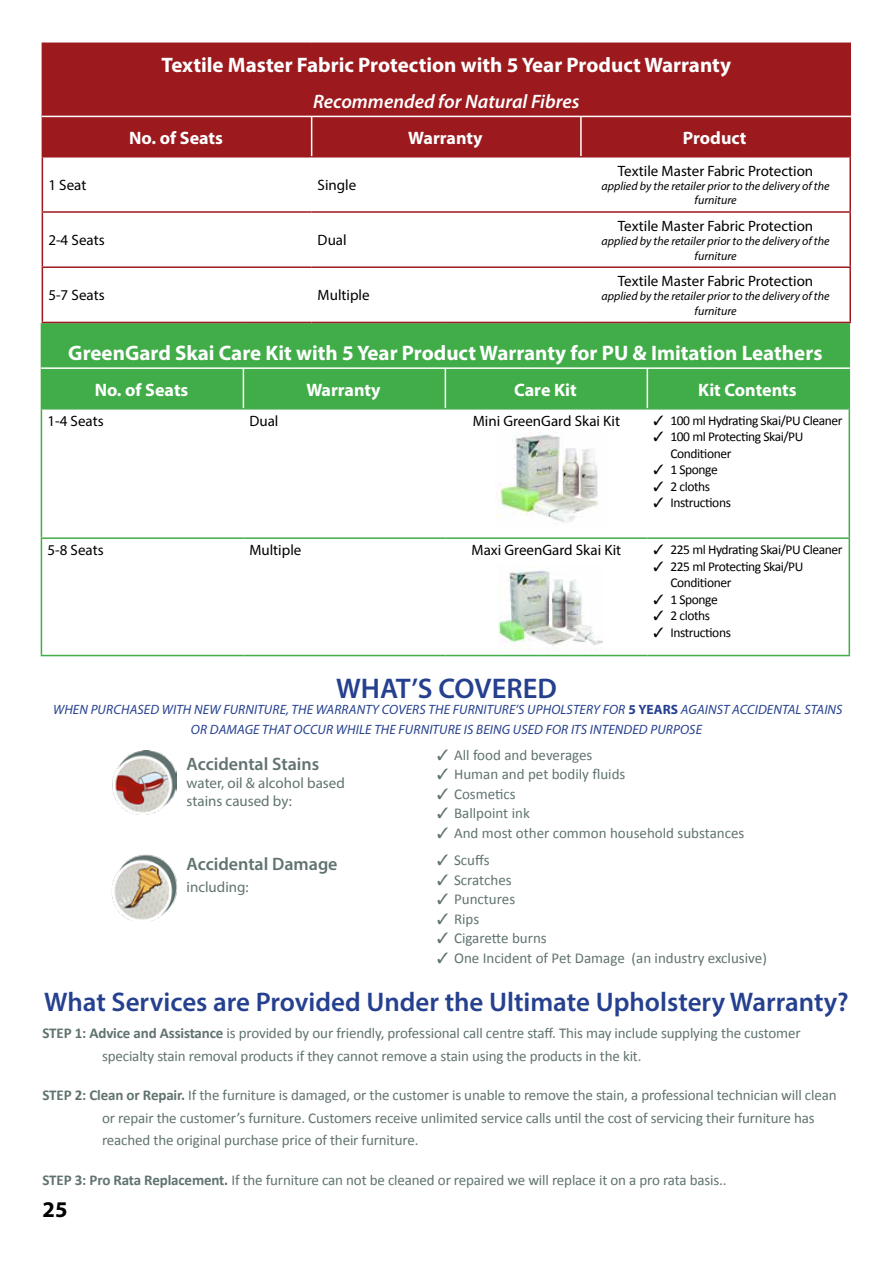
<style>
.page{position:relative;width:893px;height:1263px;background:#fff}
.page>*{position:absolute;margin:0;border:0;box-sizing:border-box;transform-origin:0 0}
.t1{font:600 28.5px "Myriad Pro";color:#25408f}
.t2{font:600 27px "Myriad Pro";color:#25408f}
.t3{font:700 22.5px "Myriad Pro";color:#000}
.t4{font:700 21px "Myriad Pro";color:#fff}
.t5{font:italic 600 19.5px "Myriad Pro";color:#fff}
.t6{font:700 18px "Myriad Pro";color:#fff}
.t7{font:600 18px "Myriad Pro";color:#607370}
.t8{font:15px/22.5px "Calibri";letter-spacing:-.01em;color:#607370}
.t9{font:15px "Myriad Pro";color:#000}
.t10{font:15px/18px "Myriad Pro";color:#607370}
.t11{font:13.5px/16.5px "Calibri";letter-spacing:-.03em;color:#000}
.t12{font:italic 13.5px/19.5px "Myriad Pro";letter-spacing:.01em;color:#25408f;text-align:center}
.t13{font:italic 12px/14.4px "Myriad Pro";color:#000;text-align:center}
.s1{font-weight:700;font-style:normal}
.s2{font-weight:700}
</style>
<div class="page">
<div style="left:42px;top:325px;width:807px;height:83px;background:#41ad49"></div>
<svg style="left:42px;top:410px;width:807px;height:245px"></svg>
<hr style="left:445px;top:369px;width:1px;height:39px;background:#fff">
<hr style="left:647px;top:369px;width:1px;height:39px;background:#fff">
<hr style="left:243px;top:369px;width:1px;height:39px;background:#fff">
<hr style="left:41px;top:408px;width:202px;height:2px;background:#41ad49">
<hr style="left:243px;top:408px;width:202px;height:2px;background:#41ad49">
<hr style="left:445px;top:408px;width:202px;height:2px;background:#41ad49">
<hr style="left:647px;top:408px;width:202px;height:2px;background:#41ad49">
<hr style="left:41px;top:537px;width:202px;height:2px;background:#41ad49">
<hr style="left:243px;top:537px;width:202px;height:2px;background:#41ad49">
<hr style="left:445px;top:537px;width:202px;height:2px;background:#41ad49">
<hr style="left:647px;top:537px;width:203px;height:2px;background:#41ad49">
<hr style="left:41px;top:323px;width:202px;height:2px;background:#41ad49">
<hr style="left:41px;top:325px;width:1px;height:44px;background:#41ad49">
<hr style="left:243px;top:323px;width:202px;height:2px;background:#41ad49">
<hr style="left:445px;top:323px;width:202px;height:2px;background:#41ad49">
<hr style="left:647px;top:323px;width:203px;height:2px;background:#41ad49">
<hr style="left:849px;top:325px;width:1px;height:44px;background:#41ad49">
<hr style="left:41px;top:369px;width:1px;height:39px;background:#41ad49">
<hr style="left:849px;top:369px;width:1px;height:40px;background:#41ad49">
<hr style="left:41px;top:410px;width:1px;height:127px;background:#41ad49">
<hr style="left:849px;top:409px;width:1px;height:128px;background:#41ad49">
<hr style="left:41px;top:539px;width:1px;height:116px;background:#41ad49">
<hr style="left:849px;top:539px;width:1px;height:116px;background:#41ad49">
<hr style="left:41px;top:655px;width:202px;height:1px;background:#41ad49">
<hr style="left:243px;top:655px;width:202px;height:1px;background:#41ad49">
<hr style="left:445px;top:655px;width:202px;height:1px;background:#41ad49">
<hr style="left:647px;top:655px;width:203px;height:1px;background:#41ad49">
<img style="left:495px;top:433px;width:110px;height:94px">
<img style="left:498px;top:566px;width:105px;height:85px">
<hr style="left:41px;top:367px;width:809px;height:2px;background:#fff">
<div style="left:43px;top:44px;width:806px;height:112px;background:#9c1a1e"></div>
<svg style="left:43px;top:158px;width:806px;height:164px"></svg>
<hr style="left:580px;top:117px;width:2px;height:39px;background:#fff">
<hr style="left:311px;top:117px;width:1px;height:39px;background:#fff">
<hr style="left:42px;top:43px;width:270px;height:1px;background:#9c1a1e">
<hr style="left:42px;top:44px;width:1px;height:73px;background:#9c1a1e">
<hr style="left:312px;top:43px;width:269px;height:1px;background:#9c1a1e">
<hr style="left:581px;top:43px;width:270px;height:1px;background:#9c1a1e">
<hr style="left:849px;top:44px;width:2px;height:73px;background:#9c1a1e">
<hr style="left:42px;top:268px;width:1px;height:54px;background:#9c1a1e">
<hr style="left:849px;top:268px;width:2px;height:54px;background:#9c1a1e">
<hr style="left:42px;top:322px;width:270px;height:1px;background:#9c1a1e">
<hr style="left:312px;top:322px;width:269px;height:1px;background:#9c1a1e">
<hr style="left:581px;top:322px;width:270px;height:1px;background:#9c1a1e">
<hr style="left:42px;top:213px;width:1px;height:53px;background:#9c1a1e">
<hr style="left:849px;top:213px;width:2px;height:53px;background:#9c1a1e">
<hr style="left:42px;top:266px;width:270px;height:2px;background:#9c1a1e">
<hr style="left:312px;top:266px;width:269px;height:2px;background:#9c1a1e">
<hr style="left:581px;top:266px;width:270px;height:2px;background:#9c1a1e">
<hr style="left:42px;top:158px;width:1px;height:53px;background:#9c1a1e">
<hr style="left:849px;top:157px;width:2px;height:54px;background:#9c1a1e">
<hr style="left:42px;top:211px;width:270px;height:2px;background:#9c1a1e">
<hr style="left:312px;top:211px;width:269px;height:2px;background:#9c1a1e">
<hr style="left:581px;top:211px;width:270px;height:2px;background:#9c1a1e">
<hr style="left:42px;top:117px;width:1px;height:39px;background:#9c1a1e">
<hr style="left:42px;top:156px;width:270px;height:2px;background:#9c1a1e">
<hr style="left:312px;top:156px;width:269px;height:2px;background:#9c1a1e">
<hr style="left:581px;top:156px;width:268px;height:2px;background:#9c1a1e">
<hr style="left:849px;top:117px;width:2px;height:40px;background:#9c1a1e">
<hr style="left:42px;top:116px;width:809px;height:1px;background:#fff">
<img style="left:112px;top:751px;width:64px;height:64px">
<img style="left:111px;top:854px;width:67px;height:67px">
<h3 class="t4" style="left:162px;top:51px;width:571px">Textile Master Fabric Protection with 5 Year Product Warranty</h3>
<h3 class="t5" style="left:313px;top:89px;width:268px">Recommended for Natural Fibres</h3>
<p class="t6" style="left:129px;top:126px;width:95px">No. of Seats</p>
<p class="t6" style="left:408px;top:126px;width:76px">Warranty</p>
<p class="t6" style="left:683px;top:126px;width:65px">Product</p>
<p class="t9" style="left:48px;top:176px;width:40px">1 Seat</p>
<p class="t9" style="left:318px;top:176px;width:40px">Single</p>
<p class="t9" style="left:48px;top:231px;width:58px">2-4 Seats</p>
<p class="t9" style="left:318px;top:231px;width:31px">Dual</p>
<p class="t9" style="left:48px;top:286px;width:58px">5-7 Seats</p>
<p class="t9" style="left:318px;top:286px;width:53px">Multiple</p>
<p class="t9" style="left:618px;top:161px;width:197px">Textile Master Fabric Protection</p>
<p class="t13" style="left:602px;top:179px;width:229px">applied by the retailer prior to the delivery of the furniture</p>
<p class="t9" style="left:618px;top:217px;width:197px">Textile Master Fabric Protection</p>
<p class="t13" style="left:602px;top:234px;width:229px">applied by the retailer prior to the delivery of the furniture</p>
<p class="t9" style="left:618px;top:272px;width:197px">Textile Master Fabric Protection</p>
<p class="t13" style="left:602px;top:289px;width:229px">applied by the retailer prior to the delivery of the furniture</p>
<h3 class="t4" style="left:68px;top:339px;width:756px">GreenGard Skai Care Kit with 5 Year Product Warranty for PU &amp; Imitation Leathers</h3>
<p class="t6" style="left:95px;top:378px;width:95px">No. of Seats</p>
<p class="t6" style="left:306px;top:378px;width:76px">Warranty</p>
<p class="t6" style="left:514px;top:378px;width:64px">Care Kit</p>
<p class="t6" style="left:698px;top:378px;width:100px">Kit Contents</p>
<p class="t9" style="left:47px;top:412px;width:58px">1-4 Seats</p>
<p class="t9" style="left:249px;top:412px;width:31px">Dual</p>
<p class="t9" style="left:473px;top:412px;width:149px">Mini GreenGard Skai Kit</p>
<p class="t11" style="left:653px;top:412px;width:191px">✓ 100 ml Hydrating Skai/PU Cleaner</p>
<p class="t11" style="left:670px;top:428px;width:135px;text-indent:-17px">✓ 100 ml Protecting Skai/PU<br>Conditioner</p>
<p class="t11" style="left:653px;top:461px;width:66px">✓ 1 Sponge</p>
<p class="t11" style="left:653px;top:478px;width:58px">✓ 2 cloths</p>
<p class="t11" style="left:653px;top:494px;width:79px">✓ Instructions</p>
<p class="t9" style="left:47px;top:541px;width:58px">5-8 Seats</p>
<p class="t9" style="left:249px;top:541px;width:53px">Multiple</p>
<p class="t9" style="left:472px;top:541px;width:151px">Maxi GreenGard Skai Kit</p>
<p class="t11" style="left:653px;top:541px;width:191px">✓ 225 ml Hydrating Skai/PU Cleaner</p>
<p class="t11" style="left:670px;top:557px;width:135px;text-indent:-17px">✓ 225 ml Protecting Skai/PU<br>Conditioner</p>
<p class="t11" style="left:653px;top:590px;width:66px">✓ 1 Sponge</p>
<p class="t11" style="left:653px;top:607px;width:58px">✓ 2 cloths</p>
<p class="t11" style="left:653px;top:623px;width:79px">✓ Instructions</p>
<h1 class="t1" style="left:336px;top:670px;width:222px">WHAT’S COVERED</h1>
<p class="t12" style="left:53px;top:700px;width:791px">WHEN PURCHASED WITH NEW FURNITURE, THE WARRANTY COVERS THE FURNITURE’S UPHOLSTERY FOR <span class="s1">5 YEARS</span> AGAINST ACCIDENTAL STAINS<br>OR DAMAGE THAT OCCUR WHILE THE FURNITURE IS BEING USED FOR ITS INTENDED PURPOSE</p>
<p class="t7" style="left:187px;top:752px;width:134px">Accidental Stains</p>
<p class="t10" style="left:187px;top:773px;width:160px">water, oil &amp; alcohol based stains caused by:</p>
<p class="t8" style="left:437px;top:743px;width:157px">✓ All food and beverages</p>
<p class="t8" style="left:437px;top:762px;width:190px">✓ Human and pet bodily fluids</p>
<p class="t8" style="left:437px;top:782px;width:80px">✓ Cosmetics</p>
<p class="t8" style="left:437px;top:801px;width:94px">✓ Ballpoint ink</p>
<p class="t8" style="left:437px;top:821px;width:309px">✓ And most other common household substances</p>
<p class="t8" style="left:437px;top:848px;width:54px">✓ Scuffs</p>
<p class="t8" style="left:437px;top:868px;width:76px">✓ Scratches</p>
<p class="t8" style="left:437px;top:887px;width:80px">✓ Punctures</p>
<p class="t8" style="left:437px;top:907px;width:44px">✓ Rips</p>
<p class="t8" style="left:437px;top:926px;width:111px">✓ Cigarette burns</p>
<p class="t8" style="left:437px;top:946px;width:331px">✓ One Incident of Pet Damage (an industry exclusive)</p>
<p class="t7" style="left:187px;top:852px;width:153px">Accidental Damage</p>
<p class="t10" style="left:187px;top:878px;width:64px">including:</p>
<h2 class="t2" style="left:44px;top:985px;width:806px">What Services are Provided Under the Ultimate Upholstery Warranty?</h2>
<p class="t8" style="left:102px;top:1021px;width:700px;text-indent:-60px"><span class="s2">STEP 1: Advice and Assistance</span> is provided by our friendly, professional call centre staff. This may include supplying the customer specialty stain removal products if they cannot remove a stain using the products in the kit.</p>
<p class="t8" style="left:102px;top:1083px;width:736px;text-indent:-60px"><span class="s2">STEP 2: Clean or Repair.</span> If the furniture is damaged, or the customer is unable to remove the stain, a professional technician will clean or repair the customer’s furniture. Customers receive unlimited service calls until the cost of servicing their furniture has reached the original purchase price of their furniture.</p>
<p class="t8" style="left:43px;top:1168px;width:685px"><span class="s2">STEP 3: Pro Rata Replacement.</span> If the furniture can not be cleaned or repaired we will replace it on a pro rata basis..</p>
<h3 class="t3" style="left:43px;top:1195px;width:26px">25</h3>
</div>
